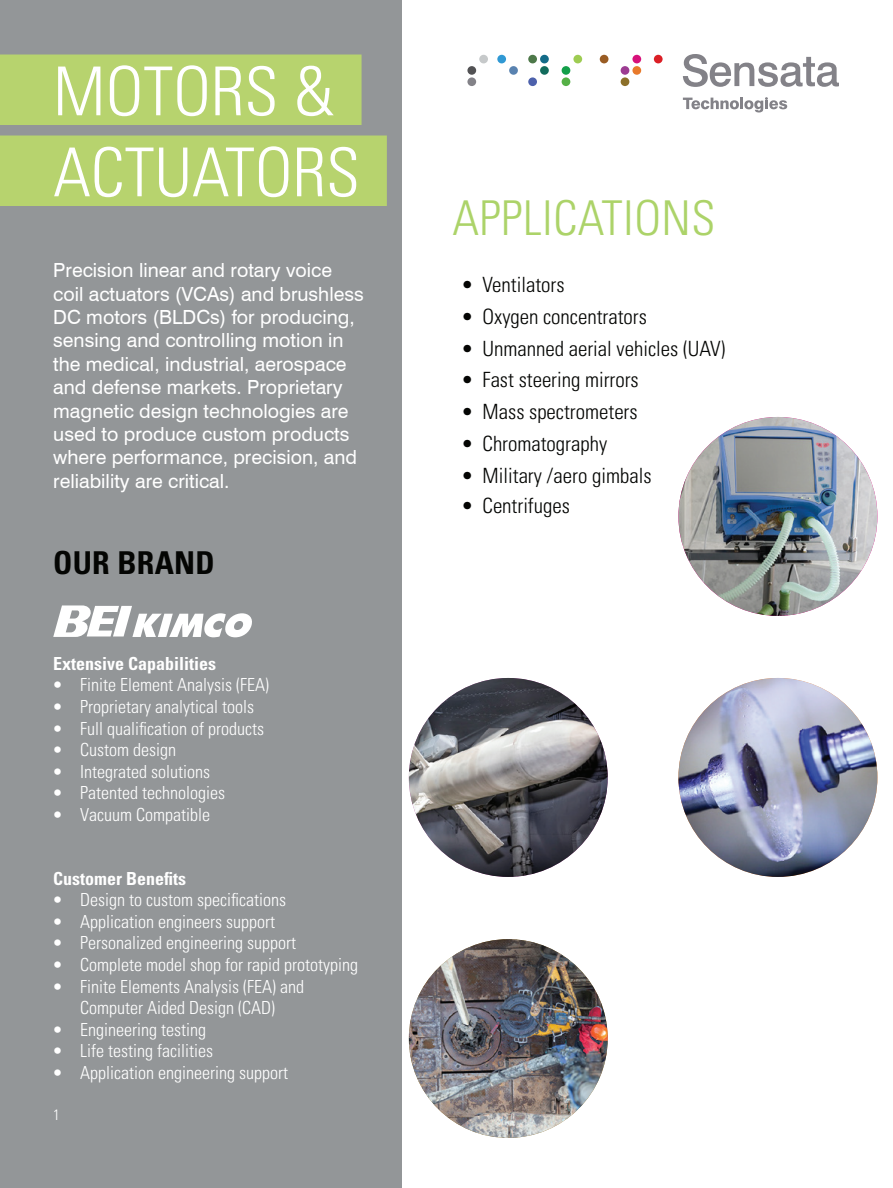
<style>
.page{position:relative;width:893px;height:1188px;background:#fff}
.page>*{position:absolute;margin:0;border:0;box-sizing:border-box;transform-origin:0 0}
.t1{font:300 condensed 67.5px/81px "Univers LT Pro";color:#fff}
.t2{font:300 condensed 48px "Univers LT Pro";letter-spacing:.01em;color:#acd369}
.t3{font:700 condensed 31.5px "Univers LT Pro";letter-spacing:.01em;color:#040503}
.t4{font:300 condensed 21px "Univers LT Pro";color:#040503}
.t5{font:19.5px/23.4px "Swiss 721 BT";color:#fff}
.t6{font:300 condensed 18px/21.6px "Univers LT Pro";color:#fff;text-align:center}
.t7{font:700 condensed 18px "Univers LT Pro";color:#fff}
.t8{font:300 condensed 15px "Univers LT Pro";color:#fff}
</style>
<div class="page">
<div style="left:0;top:0;width:402px;height:1188px;background:#939698"></div>
<div style="left:0;top:55px;width:362px;height:70px;background:#b7d36e"></div>
<div style="left:0;top:136px;width:387px;height:70px;background:#b7d36e"></div>
<svg style="left:53px;top:605px;width:199px;height:32px"></svg>
<img style="left:678px;top:417px;width:199px;height:199px;border-radius:99px">
<img style="left:409px;top:678px;width:199px;height:199px;border-radius:99px">
<img style="left:678px;top:678px;width:199px;height:199px;border-radius:99px">
<img style="left:409px;top:939px;width:199px;height:199px;border-radius:99px">
<svg style="left:683px;top:54px;width:156px;height:33px"></svg>
<svg style="left:683px;top:97px;width:104px;height:15px"></svg>
<div style="left:467px;top:77px;width:9px;height:9px;background:#838288;border-radius:50%"></div>
<div style="left:497px;top:55px;width:9px;height:8px;background:#3099d4;border-radius:50%"></div>
<div style="left:509px;top:66px;width:9px;height:9px;background:#5982b0;border-radius:50%"></div>
<div style="left:528px;top:55px;width:9px;height:8px;background:#4d7849;border-radius:50%"></div>
<div style="left:540px;top:55px;width:9px;height:8px;background:#136b88;border-radius:50%"></div>
<div style="left:540px;top:66px;width:9px;height:9px;background:#126b5c;border-radius:50%"></div>
<div style="left:528px;top:77px;width:9px;height:9px;background:#4d61ac;border-radius:50%"></div>
<div style="left:573px;top:55px;width:9px;height:8px;background:#9ecc52;border-radius:50%"></div>
<div style="left:562px;top:66px;width:8px;height:9px;background:#139f49;border-radius:50%"></div>
<div style="left:562px;top:77px;width:8px;height:9px;background:#55b046;border-radius:50%"></div>
<div style="left:632px;top:55px;width:9px;height:8px;background:#d7117b;border-radius:50%"></div>
<div style="left:621px;top:66px;width:8px;height:9px;background:#9c3c92;border-radius:50%"></div>
<div style="left:632px;top:66px;width:9px;height:9px;background:#e87a2b;border-radius:50%"></div>
<div style="left:621px;top:77px;width:8px;height:9px;background:#8c702a;border-radius:50%"></div>
<div style="left:654px;top:55px;width:9px;height:8px;background:#db1f26;border-radius:50%"></div>
<div style="left:479px;top:55px;width:9px;height:8px;background:#c6c9ca;border-radius:50%"></div>
<div style="left:467px;top:66px;width:9px;height:9px;background:#525254;border-radius:50%"></div>
<div style="left:600px;top:55px;width:8px;height:8px;background:#995c24;border-radius:50%"></div>
<h1 class="t1" style="left:53px;top:47px;width:308px">MOTORS &amp;<br>ACTUATORS</h1>
<p class="t5" style="left:53px;top:258px;width:312px">Precision linear and rotary voice coil actuators (VCAs) and brushless DC motors (BLDCs) for producing, sensing and controlling motion in the medical, industrial, aerospace and defense markets. Proprietary magnetic design technologies are used to produce custom products where performance, precision, and reliability are critical.</p>
<h3 class="t3" style="left:53px;top:544px;width:163px">OUR BRAND</h3>
<p class="t7" style="left:53px;top:652px;width:165px">Extensive Capabilities</p>
<p class="t6" style="left:53px;top:673px;width:217px">• Finite Element Analysis (FEA)</p>
<p class="t6" style="left:53px;top:695px;width:202px">• Proprietary analytical tools</p>
<p class="t6" style="left:53px;top:716px;width:212px">• Full qualification of products</p>
<p class="t6" style="left:53px;top:738px;width:124px">• Custom design</p>
<p class="t6" style="left:53px;top:760px;width:158px">• Integrated solutions</p>
<p class="t6" style="left:53px;top:781px;width:173px">• Patented technologies</p>
<p class="t6" style="left:53px;top:803px;width:158px">• Vacuum Compatible</p>
<p class="t7" style="left:53px;top:867px;width:134px">Customer Benefits</p>
<p class="t6" style="left:53px;top:888px;width:234px">• Design to custom specifications</p>
<p class="t6" style="left:53px;top:910px;width:223px">• Application engineers support</p>
<p class="t6" style="left:53px;top:931px;width:244px">• Personalized engineering support</p>
<p class="t6" style="left:53px;top:953px;width:306px">• Complete model shop for rapid prototyping</p>
<p class="t6" style="left:53px;top:974px;width:252px">• Finite Elements Analysis (FEA) and<br>Computer Aided Design (CAD)</p>
<p class="t6" style="left:53px;top:1018px;width:154px">• Engineering testing</p>
<p class="t6" style="left:53px;top:1039px;width:161px">• Life testing facilities</p>
<p class="t6" style="left:53px;top:1061px;width:236px">• Application engineering support</p>
<p class="t8" style="left:53px;top:1104px;width:8px">1</p>
<h2 class="t2" style="left:452px;top:185px;width:264px">APPLICATIONS</h2>
<p class="t4" style="left:462px;top:270px;width:104px">• Ventilators</p>
<p class="t4" style="left:462px;top:302px;width:186px">• Oxygen concentrators</p>
<p class="t4" style="left:462px;top:334px;width:265px">• Unmanned aerial vehicles (UAV)</p>
<p class="t4" style="left:462px;top:366px;width:178px">• Fast steering mirrors</p>
<p class="t4" style="left:462px;top:398px;width:177px">• Mass spectrometers</p>
<p class="t4" style="left:462px;top:430px;width:147px">• Chromatography</p>
<p class="t4" style="left:462px;top:462px;width:191px">• Military /aero gimbals</p>
<p class="t4" style="left:462px;top:491px;width:109px">• Centrifuges</p>
</div>
